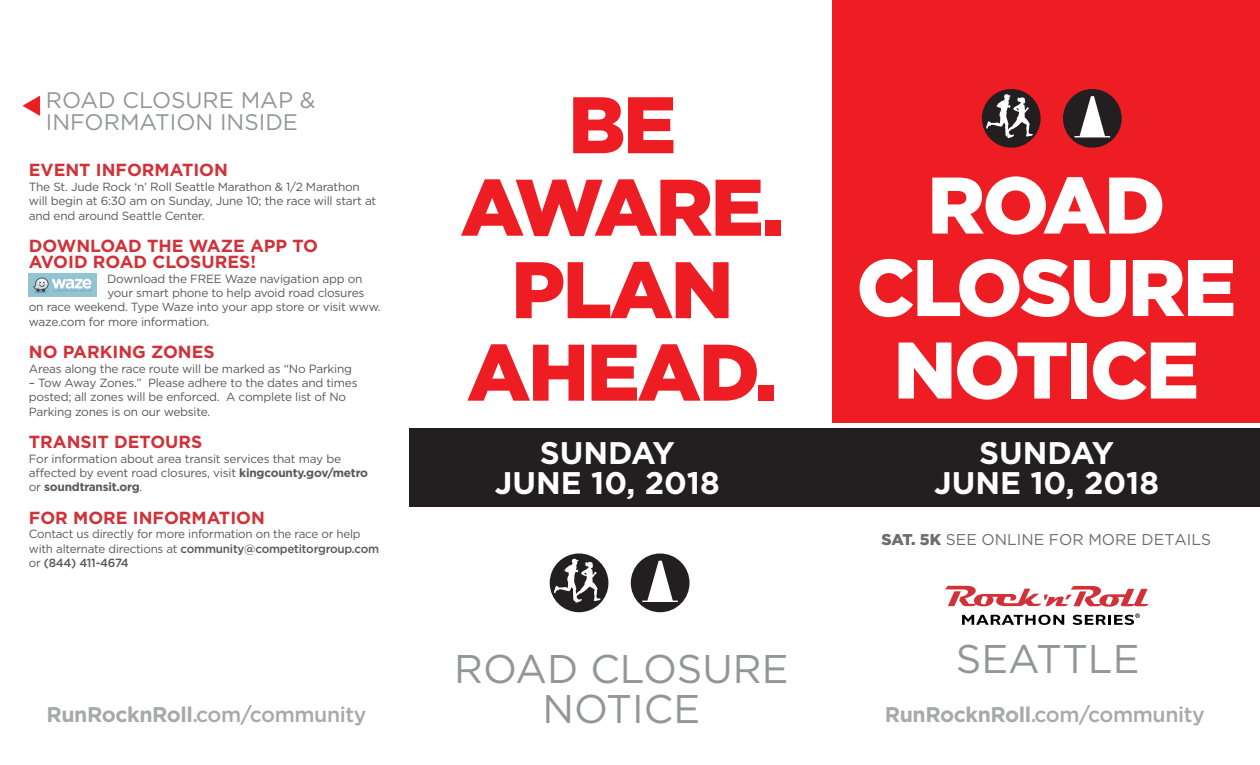
<style>
.page{position:relative;width:1260px;height:765px;background:#fff}
.page>*{position:absolute;margin:0;border:0;box-sizing:border-box;transform-origin:0 0}
.t1{font:900 80px/82.5px "Gotham";letter-spacing:-.03em;color:#ee1d23;text-align:center}
.t2{font:900 80px/82.5px "Gotham";letter-spacing:-.03em;color:#fff;text-align:center}
.t3{font:40px/40px "Gotham";color:#939598;text-align:center}
.t4{font:700 31.25px/30px "Gotham";color:#fff;text-align:center}
.t5{font:22.5px/22.5px "Gotham";color:#939598}
.t6{font:500 21.25px "Gotham";letter-spacing:-.02em;color:#a8a9ad}
.t7{font:700 17.5px/16.2px "Gotham";color:#d13138}
.t8{font:15.62px "Gotham";color:#6c6d70}
.t9{font:11.88px/14.4px "Gotham";letter-spacing:-.02em;color:#57585a}
.s1{font-weight:700}
.s2{font-weight:500}
.s3{font-weight:900}
</style>
<div class="page">
<div style="left:832px;top:0;width:428px;height:422px;background:#ee1d23"></div>
<div style="left:832px;top:428px;width:428px;height:79px;background:#231f20"></div>
<div style="left:410px;top:428px;width:430px;height:79px;background:#231f20"></div>
<svg style="left:945px;top:586px;width:203px;height:21px"></svg>
<svg style="left:962px;top:615px;width:102px;height:10px"></svg>
<svg style="left:1073px;top:614px;width:67px;height:11px"></svg>
<div style="left:550px;top:553px;width:58px;height:59px;background:#231f20;border-radius:50%"></div>
<div style="left:631px;top:553px;width:59px;height:59px;background:#231f20;border-radius:50%"></div>
<svg style="left:554px;top:559px;width:47px;height:44px"></svg>
<div style="left:982px;top:89px;width:59px;height:59px;background:#231f20;border-radius:50%"></div>
<div style="left:1063px;top:89px;width:59px;height:59px;background:#231f20;border-radius:50%"></div>
<svg style="left:986px;top:94px;width:47px;height:44px"></svg>
<svg style="left:1074px;top:96px;width:36px;height:41px"></svg>
<svg style="left:642px;top:561px;width:36px;height:41px"></svg>
<img style="left:29px;top:273px;width:67px;height:23px">
<svg style="left:22px;top:96px;width:18px;height:20px"></svg>
<h3 class="t5" style="left:46px;top:88px;width:271px">ROAD CLOSURE MAP &amp;<br>INFORMATION INSIDE</h3>
<h3 class="t7" style="left:29px;top:162px;width:201px">EVENT INFORMATION</h3>
<p class="t9" style="left:29px;top:179px;width:349px">The St. Jude Rock ‘n’ Roll Seattle Marathon &amp; 1/2 Marathon will begin at 6:30 am on Sunday, June 10; the race will start at and end around Seattle Center.</p>
<h3 class="t7" style="left:29px;top:238px;width:291px">DOWNLOAD THE WAZE APP TO<br>AVOID ROAD CLOSURES!</h3>
<p class="t9" style="left:107px;top:271px;width:257px">Download the FREE Waze navigation app on</p>
<p class="t9" style="left:107px;top:285px;width:258px">your smart phone to help avoid road closures</p>
<p class="t9" style="left:29px;top:300px;width:353px">on race weekend. Type Waze into your app store or visit www.</p>
<p class="t9" style="left:29px;top:314px;width:182px">waze.com for more information.</p>
<h3 class="t7" style="left:29px;top:344px;width:187px">NO PARKING ZONES</h3>
<p class="t9" style="left:29px;top:361px;width:325px">Areas along the race route will be marked as “No Parking</p>
<p class="t9" style="left:29px;top:375px;width:330px">– Tow Away Zones.” Please adhere to the dates and times posted; all zones will be enforced. A complete list of No<br>Parking zones is on our website.</p>
<h3 class="t7" style="left:29px;top:434px;width:175px">TRANSIT DETOURS</h3>
<p class="t9" style="left:29px;top:451px;width:341px">For information about area transit services that may be affected by event road closures, visit <span class="s1">kingcounty.gov/metro </span>or <span class="s1">soundtransit.org</span>.</p>
<h3 class="t7" style="left:29px;top:510px;width:238px">FOR MORE INFORMATION</h3>
<p class="t9" style="left:29px;top:527px;width:352px">Contact us directly for more information on the race or help with alternate directions at <span class="s2">community@competitorgroup.com </span>or <span class="s2">(844) 411-4674</span></p>
<h3 class="t6" style="left:47px;top:701px;width:321px"><span class="s1">RunRocknRoll</span>.com/community</h3>
<h1 class="t1" style="left:460px;top:83px;width:325px">BE<br>AWARE.<br>PLAN<br>AHEAD.</h1>
<h3 class="t4" style="left:495px;top:438px;width:226px">SUNDAY<br>JUNE 10, 2018</h3>
<h1 class="t2" style="left:856px;top:163px;width:381px">ROAD<br>CLOSURE<br>NOTICE</h1>
<h3 class="t4" style="left:934px;top:438px;width:226px">SUNDAY<br>JUNE 10, 2018</h3>
<h3 class="t8" style="left:881px;top:529px;width:331px"><span class="s3">SAT. 5K</span> SEE ONLINE FOR MORE DETAILS</h3>
<h2 class="t3" style="left:454px;top:648px;width:336px">ROAD CLOSURE<br>NOTICE</h2>
<h2 class="t3" style="left:956px;top:638px;width:185px">SEATTLE</h2>
<h3 class="t6" style="left:885px;top:700px;width:321px"><span class="s1">RunRocknRoll</span>.com/community</h3>
</div>
